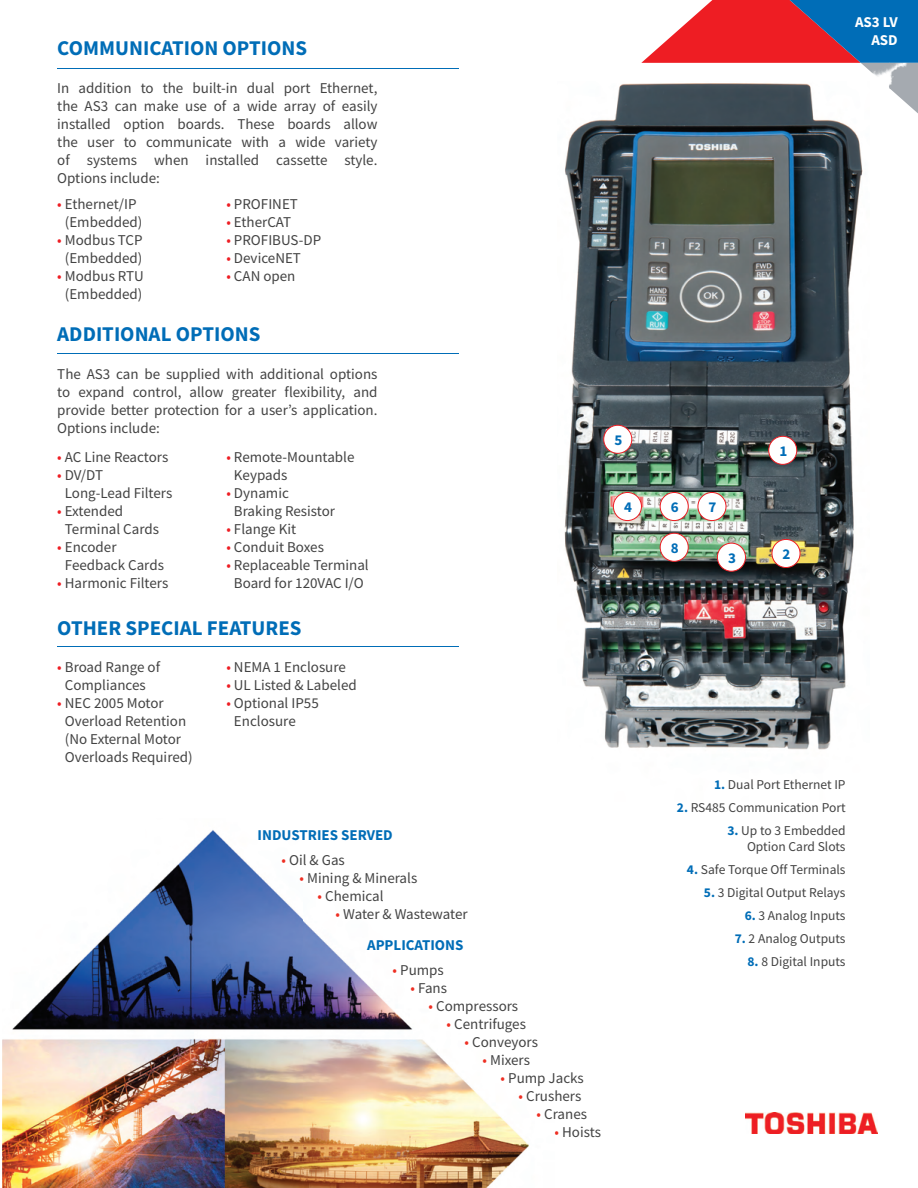
<style>
.page{position:relative;width:918px;height:1188px;background:#fff}
.page>*{position:absolute;margin:0;border:0;box-sizing:border-box;transform-origin:0 0}
.t1{font:700 21px "Toshiba Sans";color:#006db7}
.t2{font:15px/18px "Toshiba Sans";color:#434343}
.t3{font:700 15px "Toshiba Sans";color:#006db7}
.t4{font:700 15px/18px "Toshiba Sans";color:#fff;text-align:right}
.t5{font:13.5px/16.2px "Toshiba Sans";color:#434343;text-align:right}
.s1{color:#ee1d23}
.s2{color:#ee2e22}
.s3{font-weight:700;color:#006db7}
</style>
<div class="page">
<svg style="left:641px;top:0;width:277px;height:63px;background:#a05571"></svg>
<img style="left:861px;top:63px;width:57px;height:25px">
<img style="left:889px;top:88px;width:29px;height:25px">
<img style="left:746px;top:1113px;width:132px;height:21px">
<img style="left:564px;top:81px;width:306px;height:669px">
<hr style="left:57px;top:68px;width:402px;height:1px;background:#006db7">
<hr style="left:57px;top:353px;width:402px;height:1px;background:#006db7">
<hr style="left:57px;top:647px;width:402px;height:1px;background:#006db7">
<div style="left:769px;top:436px;width:28px;height:28px;background:#fff;border-radius:50%"></div>
<div style="left:768px;top:436px;width:29px;height:29px;border:1px solid #ee1d23;border-radius:50%"></div>
<div style="left:772px;top:539px;width:28px;height:29px;background:#fff;border-radius:50%"></div>
<div style="left:772px;top:539px;width:28px;height:29px;border:1px solid #ee1d23;border-radius:50%"></div>
<div style="left:717px;top:543px;width:28px;height:28px;background:#fff;border-radius:50%"></div>
<div style="left:717px;top:543px;width:29px;height:29px;border:1px solid #ee1d23;border-radius:50%"></div>
<div style="left:613px;top:492px;width:28px;height:29px;background:#fff;border-radius:50%"></div>
<div style="left:613px;top:492px;width:29px;height:29px;border:1px solid #ee1d23;border-radius:50%"></div>
<div style="left:604px;top:425px;width:28px;height:28px;background:#fff;border-radius:50%"></div>
<div style="left:603px;top:425px;width:29px;height:29px;border:1px solid #ee1d23;border-radius:50%"></div>
<div style="left:660px;top:492px;width:28px;height:29px;background:#fff;border-radius:50%"></div>
<div style="left:660px;top:492px;width:29px;height:29px;border:1px solid #ee1d23;border-radius:50%"></div>
<div style="left:698px;top:492px;width:28px;height:29px;background:#fff;border-radius:50%"></div>
<div style="left:698px;top:492px;width:28px;height:29px;border:1px solid #ee1d23;border-radius:50%"></div>
<div style="left:660px;top:533px;width:28px;height:28px;background:#fff;border-radius:50%"></div>
<div style="left:660px;top:533px;width:29px;height:29px;border:1px solid #ee1d23;border-radius:50%"></div>
<img style="left:2px;top:830px;width:527px;height:358px">
<img style="left:259px;top:830px;width:133px;height:10px">
<svg style="left:282px;top:859px;width:4px;height:6px"></svg>
<img style="left:290px;top:854px;width:54px;height:11px">
<svg style="left:300px;top:877px;width:4px;height:6px"></svg>
<img style="left:309px;top:872px;width:108px;height:14px">
<svg style="left:318px;top:895px;width:4px;height:6px"></svg>
<img style="left:326px;top:890px;width:57px;height:11px">
<svg style="left:336px;top:913px;width:4px;height:6px"></svg>
<img style="left:344px;top:908px;width:124px;height:11px">
<img style="left:367px;top:940px;width:96px;height:10px">
<svg style="left:393px;top:969px;width:4px;height:6px"></svg>
<img style="left:402px;top:965px;width:41px;height:13px">
<svg style="left:411px;top:987px;width:4px;height:6px"></svg>
<img style="left:420px;top:983px;width:27px;height:10px">
<svg style="left:429px;top:1005px;width:4px;height:6px"></svg>
<img style="left:437px;top:1001px;width:81px;height:13px">
<svg style="left:447px;top:1023px;width:4px;height:6px"></svg>
<img style="left:455px;top:1018px;width:70px;height:14px">
<svg style="left:465px;top:1041px;width:4px;height:6px"></svg>
<img style="left:473px;top:1037px;width:56px;height:13px">
<svg style="left:483px;top:1059px;width:4px;height:6px"></svg>
<img style="left:492px;top:1054px;width:37px;height:11px">
<svg style="left:501px;top:1077px;width:4px;height:6px"></svg>
<img style="left:510px;top:1072px;width:19px;height:14px">
<svg style="left:519px;top:1095px;width:4px;height:6px"></svg>
<img style="left:527px;top:1090px;width:2px;height:11px">
<h1 class="t1" style="left:57px;top:40px;width:251px">COMMUNICATION OPTIONS</h1>
<p class="t2" style="left:57px;top:81px;width:322px;text-align:justify">In addition to the built-in dual port Ethernet, the AS3 can make use of a wide array of easily installed option boards. These boards allow the user to communicate with a wide variety of systems when installed cassette style.<br>Options include:</p>
<p class="t2" style="left:57px;top:196px;width:87px;text-align:center"><span class="s1">•</span> Ethernet/IP (Embedded)</p>
<p class="t2" style="left:57px;top:232px;width:87px;text-align:center"><span class="s1">•</span> Modbus TCP (Embedded)</p>
<p class="t2" style="left:57px;top:268px;width:88px;text-align:center"><span class="s1">•</span> Modbus RTU (Embedded)</p>
<p class="t2" style="left:226px;top:196px;width:73px"><span class="s1">•</span> PROFINET</p>
<p class="t2" style="left:226px;top:214px;width:66px"><span class="s1">•</span> EtherCAT</p>
<p class="t2" style="left:226px;top:232px;width:96px"><span class="s1">•</span> PROFIBUS-DP</p>
<p class="t2" style="left:226px;top:250px;width:76px"><span class="s1">•</span> DeviceNET</p>
<p class="t2" style="left:226px;top:268px;width:71px"><span class="s1">•</span> CAN open</p>
<h1 class="t1" style="left:57px;top:325px;width:205px">ADDITIONAL OPTIONS</h1>
<p class="t2" style="left:57px;top:366px;width:322px;text-align:justify">The AS3 can be supplied with additional options to expand control, allow greater flexibility, and provide better protection for a user’s application.<br>Options include:</p>
<p class="t2" style="left:57px;top:449px;width:113px"><span class="s1">•</span> AC Line Reactors</p>
<p class="t2" style="left:65px;top:467px;width:109px;text-indent:-8px"><span class="s1">•</span> DV/DT<br>Long-Lead Filters</p>
<p class="t2" style="left:65px;top:503px;width:96px;text-indent:-8px"><span class="s1">•</span> Extended<br>Terminal Cards</p>
<p class="t2" style="left:65px;top:539px;width:101px;text-indent:-8px"><span class="s1">•</span> Encoder<br>Feedback Cards</p>
<p class="t2" style="left:57px;top:575px;width:113px"><span class="s1">•</span> Harmonic Filters</p>
<p class="t2" style="left:234px;top:449px;width:122px;text-indent:-8px"><span class="s1">•</span> Remote-Mountable<br>Keypads</p>
<p class="t2" style="left:234px;top:485px;width:103px;text-indent:-8px"><span class="s1">•</span> Dynamic<br>Braking Resistor</p>
<p class="t2" style="left:226px;top:521px;width:71px"><span class="s1">•</span> Flange Kit</p>
<p class="t2" style="left:226px;top:539px;width:99px"><span class="s1">•</span> Conduit Boxes</p>
<p class="t2" style="left:226px;top:557px;width:144px;text-align:center"><span class="s1">•</span> Replaceable Terminal<br>Board for 120VAC I/O</p>
<h1 class="t1" style="left:57px;top:620px;width:246px">OTHER SPECIAL FEATURES</h1>
<p class="t2" style="left:57px;top:659px;width:104px;text-align:center"><span class="s1">•</span> Broad Range of<br>Compliances</p>
<p class="t2" style="left:65px;top:695px;width:129px;text-indent:-8px"><span class="s1">•</span> NEC 2005 Motor<br>Overload Retention (No External Motor<br>Overloads Required)</p>
<p class="t2" style="left:226px;top:659px;width:121px"><span class="s1">•</span> NEMA 1 Enclosure</p>
<p class="t2" style="left:226px;top:677px;width:132px"><span class="s1">•</span> UL Listed &amp; Labeled</p>
<p class="t2" style="left:234px;top:695px;width:86px;text-indent:-8px"><span class="s1">•</span> Optional IP55<br>Enclosure</p>
<p class="t3" style="left:614px;top:434px;width:9px">5</p>
<p class="t3" style="left:624px;top:501px;width:9px">4</p>
<p class="t3" style="left:258px;top:829px;width:137px">INDUSTRIES SERVED</p>
<p class="t2" style="left:282px;top:852px;width:65px"><span class="s2">•</span> Oil &amp; Gas</p>
<p class="t2" style="left:300px;top:870px;width:119px"><span class="s2">•</span> Mining &amp; Minerals</p>
<p class="t2" style="left:318px;top:888px;width:67px"><span class="s2">•</span> Chemical</p>
<p class="t2" style="left:336px;top:899px;width:134px;line-height:31.5px;text-align:right"><span class="s2">•</span> Water &amp; Wastewater<br><span class="s3">APPLICATIONS</span></p>
<p class="t2" style="left:393px;top:962px;width:53px"><span class="s2">•</span> Pumps</p>
<p class="t2" style="left:411px;top:980px;width:38px"><span class="s2">•</span> Fans</p>
<p class="t2" style="left:429px;top:998px;width:91px"><span class="s2">•</span> Compressors</p>
<p class="t2" style="left:447px;top:1016px;width:81px"><span class="s2">•</span> Centrifuges</p>
<p class="t2" style="left:465px;top:1034px;width:75px"><span class="s2">•</span> Conveyors</p>
<p class="t2" style="left:483px;top:1052px;width:49px"><span class="s2">•</span> Mixers</p>
<p class="t2" style="left:501px;top:1070px;width:85px"><span class="s2">•</span> Pump Jacks</p>
<p class="t2" style="left:519px;top:1088px;width:64px"><span class="s2">•</span> Crushers</p>
<p class="t2" style="left:537px;top:1106px;width:52px"><span class="s2">•</span> Cranes</p>
<p class="t2" style="left:555px;top:1124px;width:48px"><span class="s2">•</span> Hoists</p>
<p class="t4" style="left:855px;top:14px;width:44px">AS3 LV<br>ASD</p>
<p class="t3" style="left:779px;top:445px;width:9px">1</p>
<p class="t3" style="left:671px;top:501px;width:9px">6</p>
<p class="t3" style="left:709px;top:501px;width:9px">7</p>
<p class="t3" style="left:671px;top:542px;width:9px">8</p>
<p class="t3" style="left:728px;top:552px;width:9px">3</p>
<p class="t3" style="left:783px;top:548px;width:9px">2</p>
<p class="t5" style="left:714px;top:777px;width:133px"><span class="s3">1.</span> Dual Port Ethernet IP</p>
<p class="t5" style="left:677px;top:800px;width:170px"><span class="s3">2.</span> RS485 Communication Port</p>
<p class="t5" style="left:727px;top:823px;width:120px"><span class="s3">3.</span> Up to 3 Embedded<br>Option Card Slots</p>
<p class="t5" style="left:687px;top:863px;width:160px"><span class="s3">4.</span> Safe Torque Off Terminals</p>
<p class="t5" style="left:704px;top:885px;width:143px"><span class="s3">5.</span> 3 Digital Output Relays</p>
<p class="t5" style="left:745px;top:908px;width:102px"><span class="s3">6.</span> 3 Analog Inputs</p>
<p class="t5" style="left:735px;top:931px;width:112px"><span class="s3">7.</span> 2 Analog Outputs</p>
<p class="t5" style="left:747px;top:954px;width:100px"><span class="s3">8.</span> 8 Digital Inputs</p>
</div>
